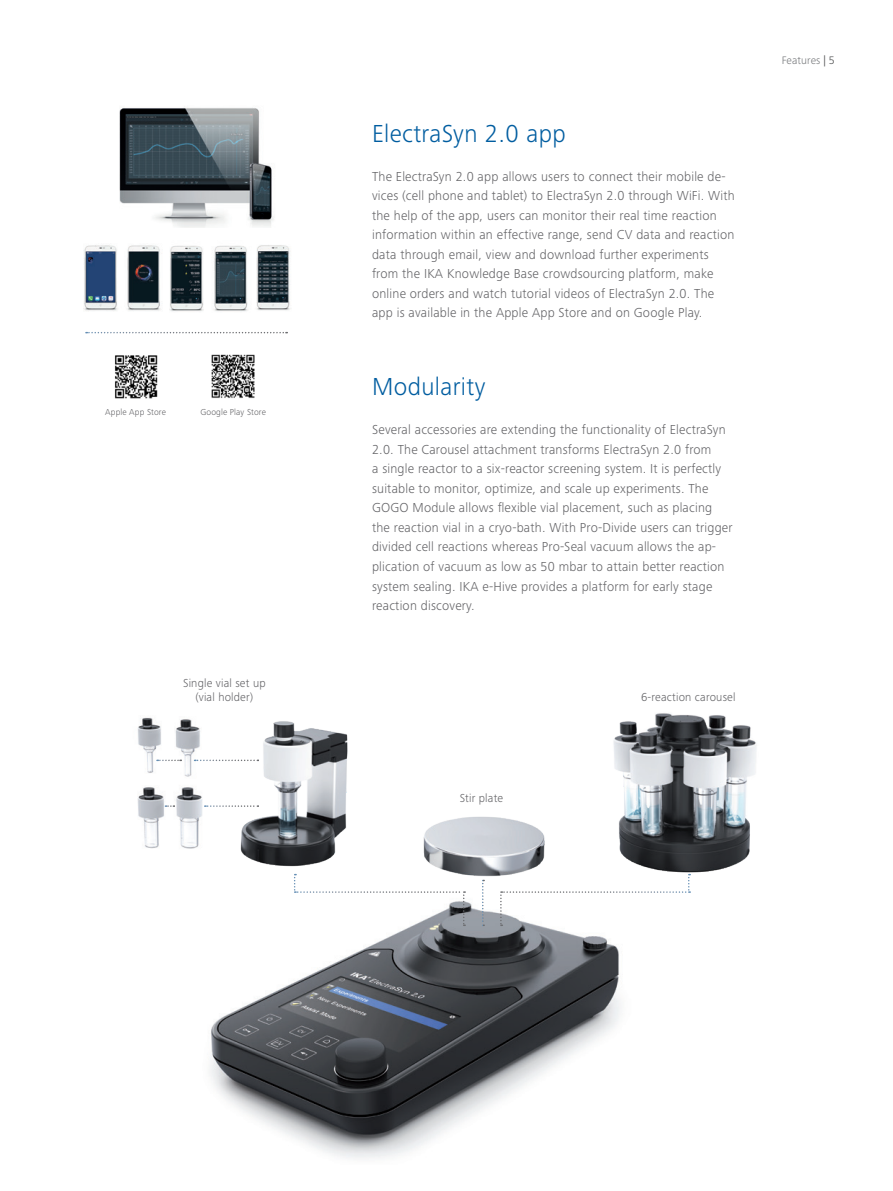
<style>
.page{position:relative;width:893px;height:1191px;background:#fff}
.page>*{position:absolute;margin:0;border:0;box-sizing:border-box;transform-origin:0 0}
.Fließtext_head_VERS{font:300 25.5px "Frutiger Next IKA";letter-spacing:.015em;color:#005da0}
.Fließtext_head{font:300 25.5px "Frutiger Next IKA";letter-spacing:.015em;color:#005da0}
.Fließtext{font:300 13.5px/19.5px "Frutiger Next IKA";letter-spacing:.015em;color:#636366}
.Fließtext-2{font:300 12px/14.4px "Frutiger Next IKA";letter-spacing:.015em;color:#636366;text-align:center}
.t1{font:300 11.25px "Frutiger Next IKA";letter-spacing:.01em;color:#76787b}
.Fließtext-3{font:300 9px "Frutiger Next IKA";letter-spacing:.015em;color:#636366}
.s1{color:#4b4c4d}
</style>
<div class="page">
<img style="left:119px;top:107px;width:155px;height:120px">
<img style="left:83px;top:245px;width:78px;height:66px">
<img style="left:170px;top:246px;width:34px;height:65px">
<img style="left:213px;top:245px;width:35px;height:66px">
<img style="left:256px;top:245px;width:35px;height:66px">
<img style="left:423px;top:816px;width:122px;height:55px">
<img style="left:240px;top:721px;width:108px;height:146px">
<img style="left:613px;top:713px;width:144px;height:163px">
<img style="left:210px;top:871px;width:477px;height:287px">
<img style="left:138px;top:717px;width:23px;height:56px">
<img style="left:175px;top:719px;width:25px;height:58px">
<img style="left:137px;top:787px;width:28px;height:62px">
<img style="left:174px;top:787px;width:31px;height:62px">
<svg style="left:294px;top:874px;width:171px;height:52px"></svg>
<svg style="left:500px;top:874px;width:190px;height:52px"></svg>
<svg style="left:482px;top:879px;width:2px;height:47px"></svg>
<svg style="left:195px;top:759px;width:63px;height:2px"></svg>
<svg style="left:205px;top:805px;width:53px;height:2px"></svg>
<svg style="left:157px;top:759px;width:24px;height:2px"></svg>
<svg style="left:165px;top:805px;width:9px;height:2px"></svg>
<img style="left:115px;top:355px;width:43px;height:44px">
<img style="left:211px;top:354px;width:44px;height:44px">
<svg style="left:86px;top:332px;width:201px;height:1px"></svg>
<p class="Fließtext-3" style="left:105px;top:407px;width:62px">Apple App Store</p>
<p class="Fließtext-3" style="left:200px;top:407px;width:67px">Google Play Store</p>
<p class="Fließtext-2" style="left:183px;top:676px;width:84px">Single vial set up (vial holder)</p>
<p class="Fließtext_head_VERS" style="left:372px;top:119px;width:195px">ElectraSyn 2.0 app</p>
<p class="Fließtext" style="left:372px;top:167px;width:364px">The ElectraSyn 2.0 app allows users to connect their mobile de&shy;vices (cell phone and tablet) to ElectraSyn 2.0 through WiFi. With the help of the app, users can monitor their real time reaction information within an effective range, send CV data and reaction data through email, view and download further experiments from the IKA Knowledge Base crowdsourcing platform, make online orders and watch tutorial videos of ElectraSyn 2.0. The app is available in the Apple App Store and on Google Play.</p>
<p class="Fließtext_head" style="left:372px;top:372px;width:115px">Modularity</p>
<p class="Fließtext" style="left:372px;top:420px;width:362px">Several accessories are extending the functionality of ElectraSyn 2.0. The Carousel attachment transforms ElectraSyn 2.0 from<br>a single reactor to a six-reactor screening system. It is perfectly suitable to monitor, optimize, and scale up experiments. The GOGO Module allows flexible vial placement, such as placing the reaction vial in a cryo-bath. With Pro-Divide users can trigger divided cell reactions whereas Pro-Seal vacuum allows the ap&shy;plication of vacuum as low as 50 mbar to attain better reaction system sealing. IKA e-Hive provides a platform for early stage reaction discovery.</p>
<p class="Fließtext-2" style="left:460px;top:790px;width:45px">Stir plate</p>
<p class="Fließtext-2" style="left:641px;top:690px;width:96px">6-reaction carousel</p>
<p class="t1" style="left:782px;top:54px;width:55px">Features <span class="s1">| 5</span></p>
</div>
